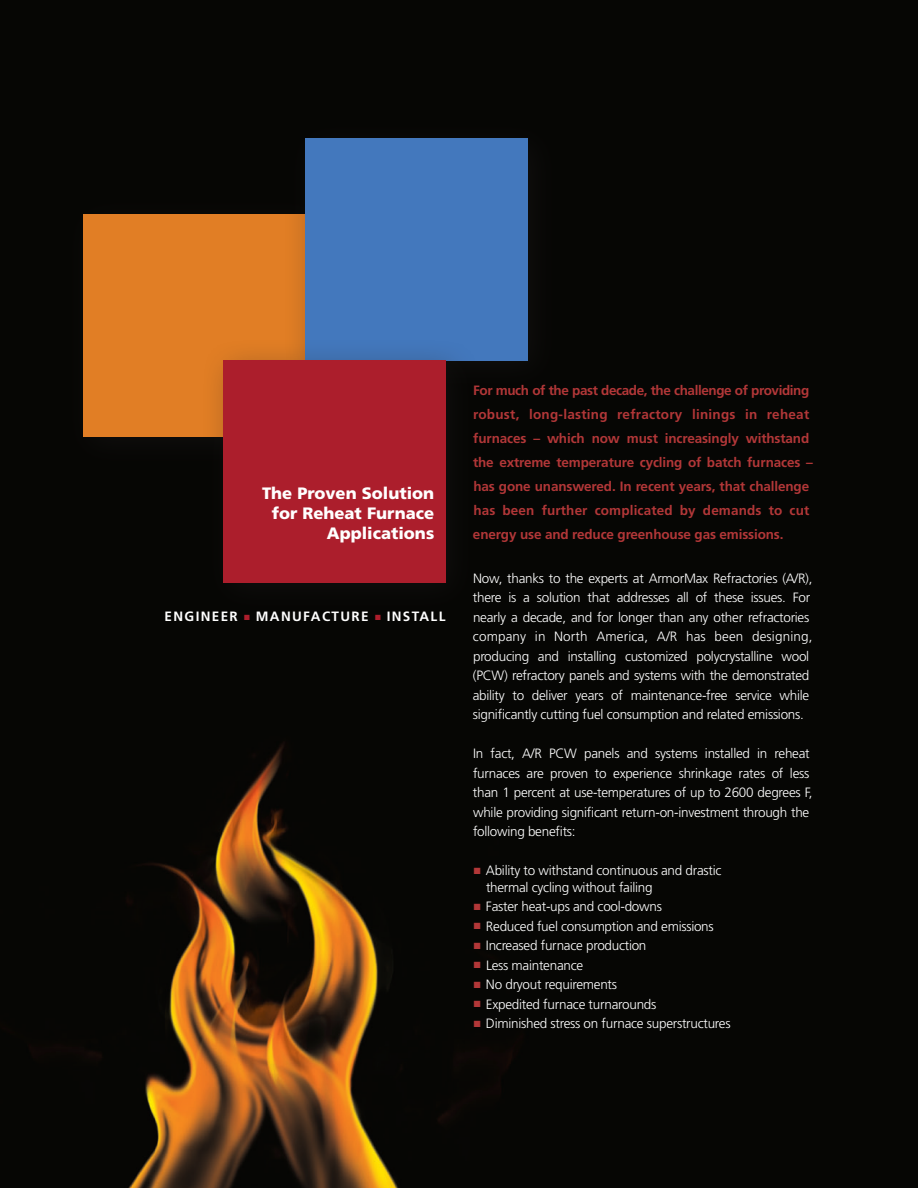
<style>
.page{position:relative;width:918px;height:1188px;background:#060604}
.page>*{position:absolute;margin:0;border:0;box-sizing:border-box;transform-origin:0 0}
.t1{font:900 16.5px/19.8px "Frutiger";color:#fff;text-align:right}
.t2{font:300 13.5px/19.5px "Frutiger";letter-spacing:-.02em;color:#fff}
.t3{font:700 13.5px/24px "Frutiger";letter-spacing:-.01em;color:#b23738}
.t4{font:700 13.5px "Frutiger";letter-spacing:.1em;color:#fff}
.s1{color:#ac1e2c}
.s2{color:#b23738}
</style>
<div class="page">
<div style="left:61px;top:192px;width:280px;height:280px;background:#060604"></div>
<div style="left:83px;top:214px;width:223px;height:223px;background:#e17e25"></div>
<div style="left:283px;top:116px;width:281px;height:280px;background:#231f20;opacity:.35"></div>
<div style="left:306px;top:138px;width:222px;height:222px;background:#4378bd"></div>
<div style="left:201px;top:338px;width:280px;height:280px;background:#231f20;opacity:.35"></div>
<div style="left:223px;top:360px;width:223px;height:223px;background:#ac1e2c"></div>
<p class="t1" style="left:262px;top:483px;width:174px">The Proven Solution for Reheat Furnace<br>Applications</p>
<p class="t4" style="left:165px;top:609px;width:282px">ENGINEER <span class="s1">■</span> MANUFACTURE <span class="s1">■</span> INSTALL</p>
<p class="t3" style="left:473px;top:378px;width:341px">For much of the past decade, the challenge of providing robust, long-lasting refractory linings in reheat furnaces – which now must increasingly withstand the extreme temperature cycling of batch furnaces – has gone unanswered. In recent years, that challenge has been further complicated by demands to cut energy use and reduce greenhouse gas emissions.</p>
<p class="t2" style="left:473px;top:568px;width:341px">Now, thanks to the experts at ArmorMax Refractories (A/R), there is a solution that addresses all of these issues. For nearly a decade, and for longer than any other refractories company in North America, A/R has been designing, producing and installing customized polycrystalline wool (PCW) refractory panels and systems with the demonstrated ability to deliver years of maintenance-free service while significantly cutting fuel consumption and related emissions.</p>
<p class="t2" style="left:473px;top:744px;width:341px">In fact, A/R PCW panels and systems installed in reheat furnaces are proven to experience shrinkage rates of less than 1 percent at use-temperatures of up to 2600 degrees F, while providing significant return-on-investment through the following benefits:</p>
<p class="t2" style="left:486px;top:862px;width:237px;line-height:16.5px;text-indent:-12px"><span class="s2">■</span> Ability to withstand continuous and drastic thermal cycling without failing</p>
<p class="t2" style="left:474px;top:897px;width:189px"><span class="s2">■</span> Faster heat-ups and cool-downs</p>
<p class="t2" style="left:474px;top:916px;width:241px"><span class="s2">■</span> Reduced fuel consumption and emissions</p>
<p class="t2" style="left:474px;top:936px;width:174px"><span class="s2">■</span> Increased furnace production</p>
<p class="t2" style="left:474px;top:955px;width:111px"><span class="s2">■</span> Less maintenance</p>
<p class="t2" style="left:474px;top:975px;width:145px"><span class="s2">■</span> No dryout requirements</p>
<p class="t2" style="left:474px;top:994px;width:184px"><span class="s2">■</span> Expedited furnace turnarounds</p>
<p class="t2" style="left:474px;top:1014px;width:258px"><span class="s2">■</span> Diminished stress on furnace superstructures</p>
</div>
